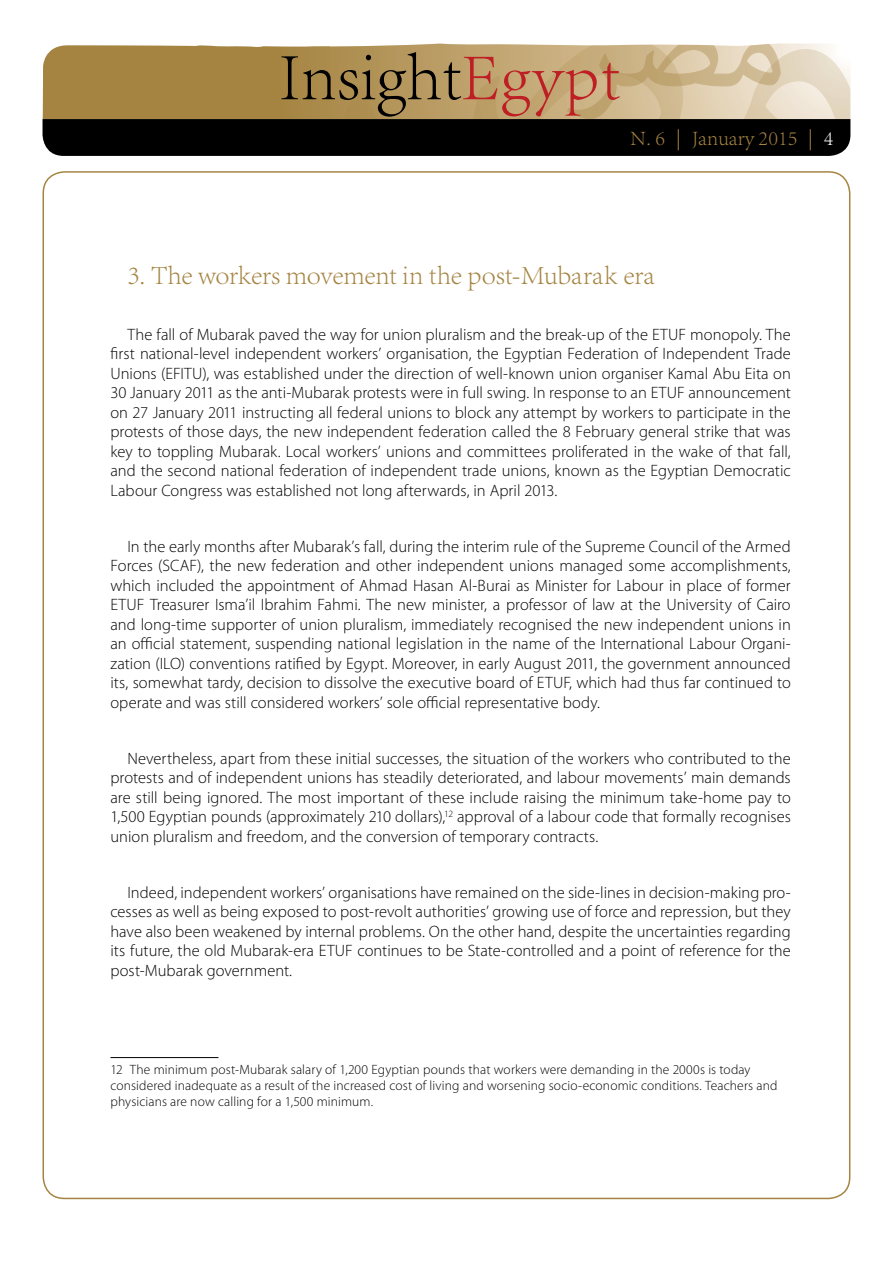
<style>
.page{position:relative;width:893px;height:1263px;background:#fff}
.page>*{position:absolute;margin:0;border:0;box-sizing:border-box;transform-origin:0 0}
.t1{font:300 27px "Adobe Song Std";letter-spacing:-.005em;color:#a58442}
.t2{font:300 21px "Adobe Song Std";color:#a58442}
.t3{font:300 16.5px/19.5px "Myriad Pro";color:#000;text-align:justify}
.t4{font:300 13.5px/16.2px "Myriad Pro";letter-spacing:.01em;color:#000}
.s1{color:#fff}
</style>
<div class="page">
<svg style="left:43px;top:43px;width:807px;height:113px;background:#7e6b4c"></svg>
<hr style="left:110px;top:1057px;width:108px;height:1px;background:#000">
<p class="t2" style="left:630px;top:126px;width:205px">N. 6 | January 2015 | <span class="s1">4</span></p>
<h1 class="t1" style="left:127px;top:259px;width:529px">3. The workers movement in the post-Mubarak era</h1>
<p class="t3" style="left:110px;top:324px;width:682px;text-indent:17px">The fall of Mubarak paved the way for union pluralism and the break-up of the ETUF monopoly. The first national-level independent workers’ organisation, the Egyptian Federation of Independent Trade Unions (EFITU), was established under the direction of well-known union organiser Kamal Abu Eita on 30 January 2011 as the anti-Mubarak protests were in full swing. In response to an ETUF announcement on 27 January 2011 instructing all federal unions to block any attempt by workers to participate in the protests of those days, the new independent federation called the 8 February general strike that was key to toppling Mubarak. Local workers’ unions and committees proliferated in the wake of that fall, and the second national federation of independent trade unions, known as the Egyptian Democratic Labour Congress was established not long afterwards, in April 2013.</p>
<p class="t3" style="left:110px;top:536px;width:682px;text-indent:17px">In the early months after Mubarak’s fall, during the interim rule of the Supreme Council of the Armed Forces (SCAF), the new federation and other independent unions managed some accomplishments, which included the appointment of Ahmad Hasan Al-Burai as Minister for Labour in place of former ETUF Treasurer Isma’il Ibrahim Fahmi. The new minister, a professor of law at the University of Cairo and long-time supporter of union pluralism, immediately recognised the new independent unions in an official statement, suspending national legislation in the name of the International Labour Organi&shy;zation (ILO) conventions ratified by Egypt. Moreover, in early August 2011, the government announced its, somewhat tardy, decision to dissolve the executive board of ETUF, which had thus far continued to operate and was still considered workers’ sole official representative body.</p>
<p class="t3" style="left:110px;top:748px;width:682px;text-indent:17px">Nevertheless, apart from these initial successes, the situation of the workers who contributed to the protests and of independent unions has steadily deteriorated, and labour movements’ main demands are still being ignored. The most important of these include raising the minimum take-home pay to 1,500 Egyptian pounds (approximately 210 dollars),<sup>12</sup> approval of a labour code that formally recognises union pluralism and freedom, and the conversion of temporary contracts.</p>
<p class="t3" style="left:110px;top:882px;width:682px;text-indent:17px">Indeed, independent workers’ organisations have remained on the side-lines in decision-making pro&shy;cesses as well as being exposed to post-revolt authorities’ growing use of force and repression, but they have also been weakened by internal problems. On the other hand, despite the uncertainties regarding its future, the old Mubarak-era ETUF continues to be State-controlled and a point of reference for the post-Mubarak government.</p>
<p class="t4" style="left:110px;top:1061px;width:668px">12 The minimum post-Mubarak salary of 1,200 Egyptian pounds that workers were demanding in the 2000s is today considered inadequate as a result of the increased cost of living and worsening socio-economic conditions. Teachers and physicians are now calling for a 1,500 minimum.</p>
</div>
